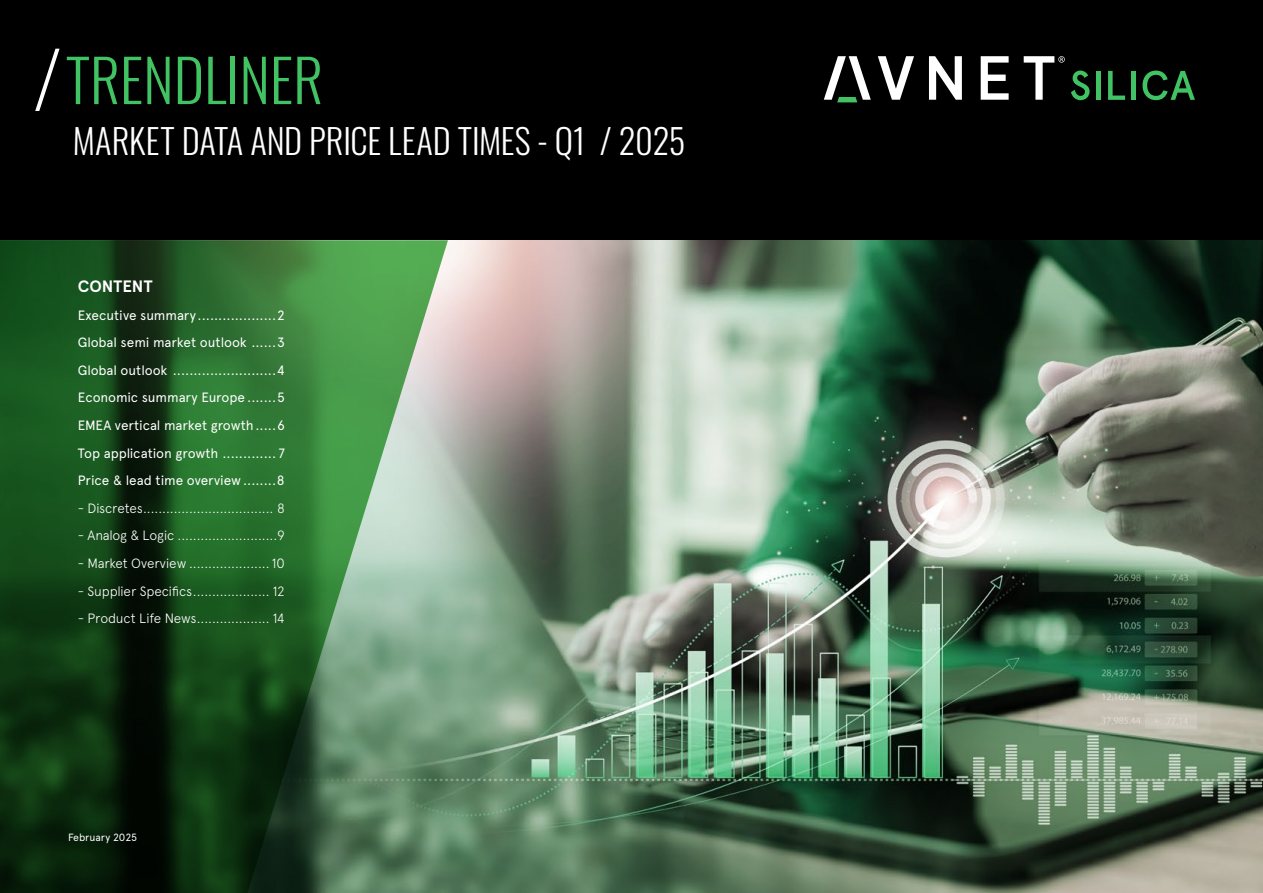
<style>
.page{position:relative;width:1263px;height:893px;background:#fff}
.page>*{position:absolute;margin:0;border:0;box-sizing:border-box;transform-origin:0 0}
.t1{font:300 58.5px "Oswald";color:#41c363}
.t2{font:300 34.5px "Oswald";letter-spacing:-.005em;color:#fff}
.t3{font:700 16.5px "Apercu Avnet";letter-spacing:.015em;color:#fff}
.t4{font:13.5px/27.6px "Apercu Avnet";letter-spacing:-.005em;color:#fff;text-align:justify}
.t5{font:300 13.5px "Apercu Avnet";letter-spacing:-.015em;color:#fff}
.t6{font:10.5px "Apercu Avnet";letter-spacing:-.01em;color:#fff}
</style>
<div class="page">
<div style="left:0;top:0;width:1263px;height:240px;background:#000"></div>
<svg style="left:1071px;top:71px;width:18px;height:29px"></svg>
<div style="left:1096px;top:71px;width:5px;height:29px;background:#41c363"></div>
<svg style="left:1108px;top:71px;width:17px;height:29px"></svg>
<div style="left:1131px;top:71px;width:5px;height:29px;background:#41c363"></div>
<svg style="left:1142px;top:71px;width:53px;height:29px"></svg>
<svg style="left:824px;top:56px;width:47px;height:46px"></svg>
<svg style="left:981px;top:56px;width:28px;height:44px"></svg>
<svg style="left:878px;top:56px;width:36px;height:44px"></svg>
<svg style="left:929px;top:56px;width:33px;height:44px"></svg>
<svg style="left:1024px;top:56px;width:41px;height:44px"></svg>
<img style="left:449px;top:240px;width:814px;height:653px">
<svg style="left:0;top:240px;width:449px;height:653px;background:#336338"></svg>
<svg style="left:35px;top:49px;width:25px;height:62px"></svg>
<h1 class="t1" style="left:66px;top:28px;width:259px">TRENDLINER</h1>
<h2 class="t2" style="left:73px;top:110px;width:614px">MARKET DATA AND PRICE LEAD TIMES - Q1 / 2025</h2>
<p class="t3" style="left:78px;top:274px;width:76px">CONTENT</p>
<p class="t4" style="left:78px;top:300px;width:208px">Executive summary...................2<br>Global semi market outlook ......3<br>Global outlook .........................4<br>Economic summary Europe .......5<br>EMEA vertical market growth.....6<br>Top application growth ............. 7<br>Price &amp; lead time overview........8</p>
<p class="t5" style="left:78px;top:498px;width:208px">- Discretes.................................. 8</p>
<p class="t5" style="left:78px;top:526px;width:208px">- Analog &amp; Logic ..........................9</p>
<p class="t5" style="left:78px;top:553px;width:208px">- Market Overview ..................... 10</p>
<p class="t5" style="left:78px;top:581px;width:208px">- Supplier Specifics.................... 12</p>
<p class="t5" style="left:78px;top:608px;width:208px">- Product Life News................... 14</p>
<p class="t6" style="left:68px;top:830px;width:71px">February 2025</p>
</div>
